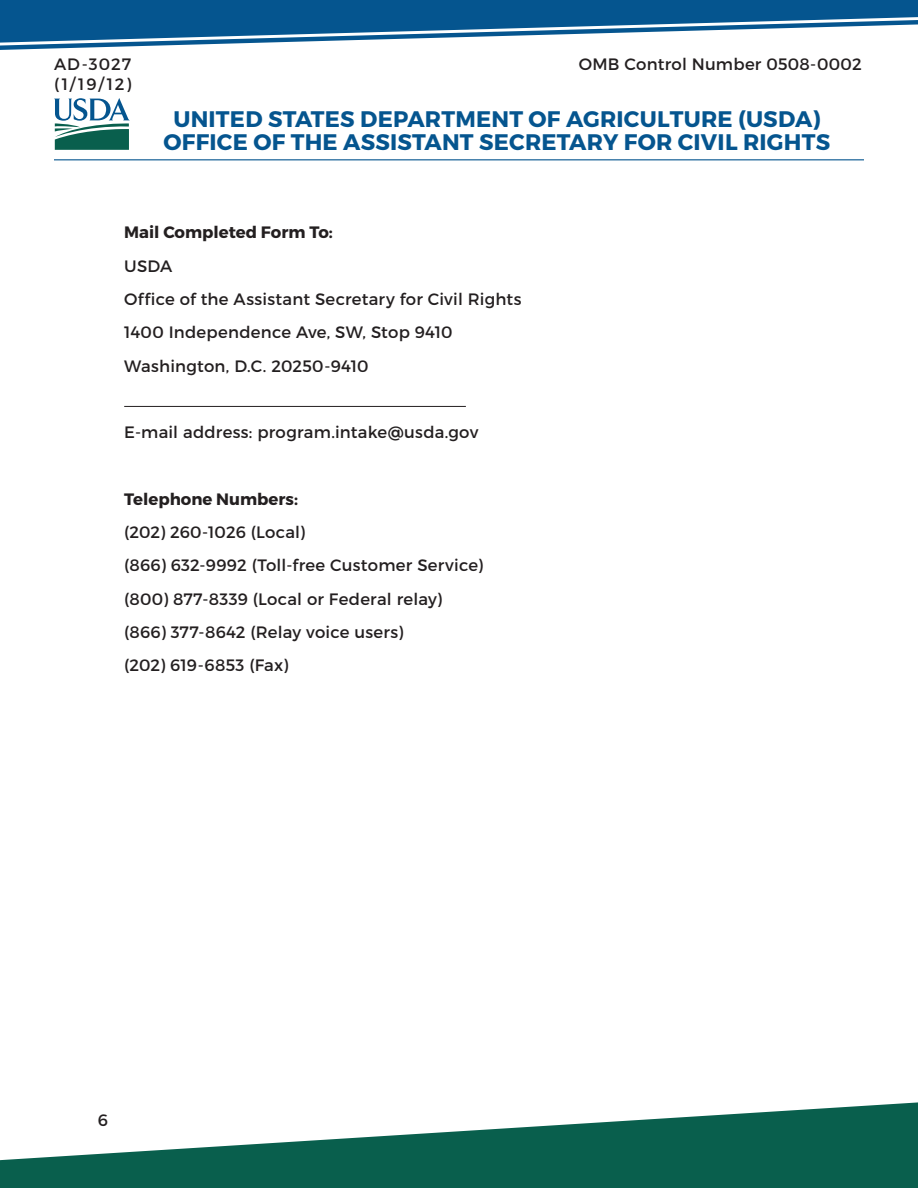
<style>
.page{position:relative;width:918px;height:1188px;background:#fff}
.page>*{position:absolute;margin:0;border:0;box-sizing:border-box;transform-origin:0 0}
.t1{font:700 22.5px/22.5px "Montserrat";letter-spacing:.01em;color:#05558f;text-align:center}
.t2{font:16.5px "Montserrat";letter-spacing:.015em;color:#231f20}
.t3{font:700 16.5px "Montserrat";color:#231f20}
.t4{font:16.5px/19.8px "Montserrat";letter-spacing:.07em;color:#231f20}
</style>
<div class="page">
<svg style="left:0;top:46px;width:141px;height:4px"></svg>
<svg style="left:0;top:1102px;width:918px;height:86px;fill:#095f4d"></svg>
<svg style="left:0;top:0;width:918px;height:46px"></svg>
<svg style="left:54px;top:98px;width:76px;height:52px"></svg>
<hr style="left:54px;top:159px;width:810px;height:1px;background:#05558f">
<hr style="left:124px;top:406px;width:342px;height:1px;background:#231f20">
<p class="t4" style="left:54px;top:54px;width:79px">AD-3027 (1/19/12)</p>
<p class="t2" style="left:579px;top:54px;width:284px">OMB Control Number 0508-0002</p>
<h1 class="t1" style="left:164px;top:108px;width:668px">UNITED STATES DEPARTMENT OF AGRICULTURE (USDA)<br>OFFICE OF THE ASSISTANT SECRETARY FOR CIVIL RIGHTS</h1>
<p class="t3" style="left:124px;top:222px;width:210px">Mail Completed Form To:</p>
<p class="t2" style="left:124px;top:256px;width:50px">USDA</p>
<p class="t2" style="left:124px;top:289px;width:399px">Office of the Assistant Secretary for Civil Rights</p>
<p class="t2" style="left:124px;top:322px;width:330px">1400 Independence Ave, SW, Stop 9410</p>
<p class="t2" style="left:124px;top:356px;width:246px">Washington, D.C. 20250-9410</p>
<p class="t2" style="left:124px;top:422px;width:356px">E-mail address: program.intake@usda.gov</p>
<p class="t3" style="left:124px;top:489px;width:175px">Telephone Numbers:</p>
<p class="t2" style="left:124px;top:522px;width:182px">(202) 260-1026 (Local)</p>
<p class="t2" style="left:124px;top:555px;width:360px">(866) 632-9992 (Toll-free Customer Service)</p>
<p class="t2" style="left:124px;top:589px;width:319px">(800) 877-8339 (Local or Federal relay)</p>
<p class="t2" style="left:124px;top:622px;width:280px">(866) 377-8642 (Relay voice users)</p>
<p class="t2" style="left:124px;top:655px;width:165px">(202) 619-6853 (Fax)</p>
<p class="t2" style="left:98px;top:1110px;width:12px">6</p>
</div>
